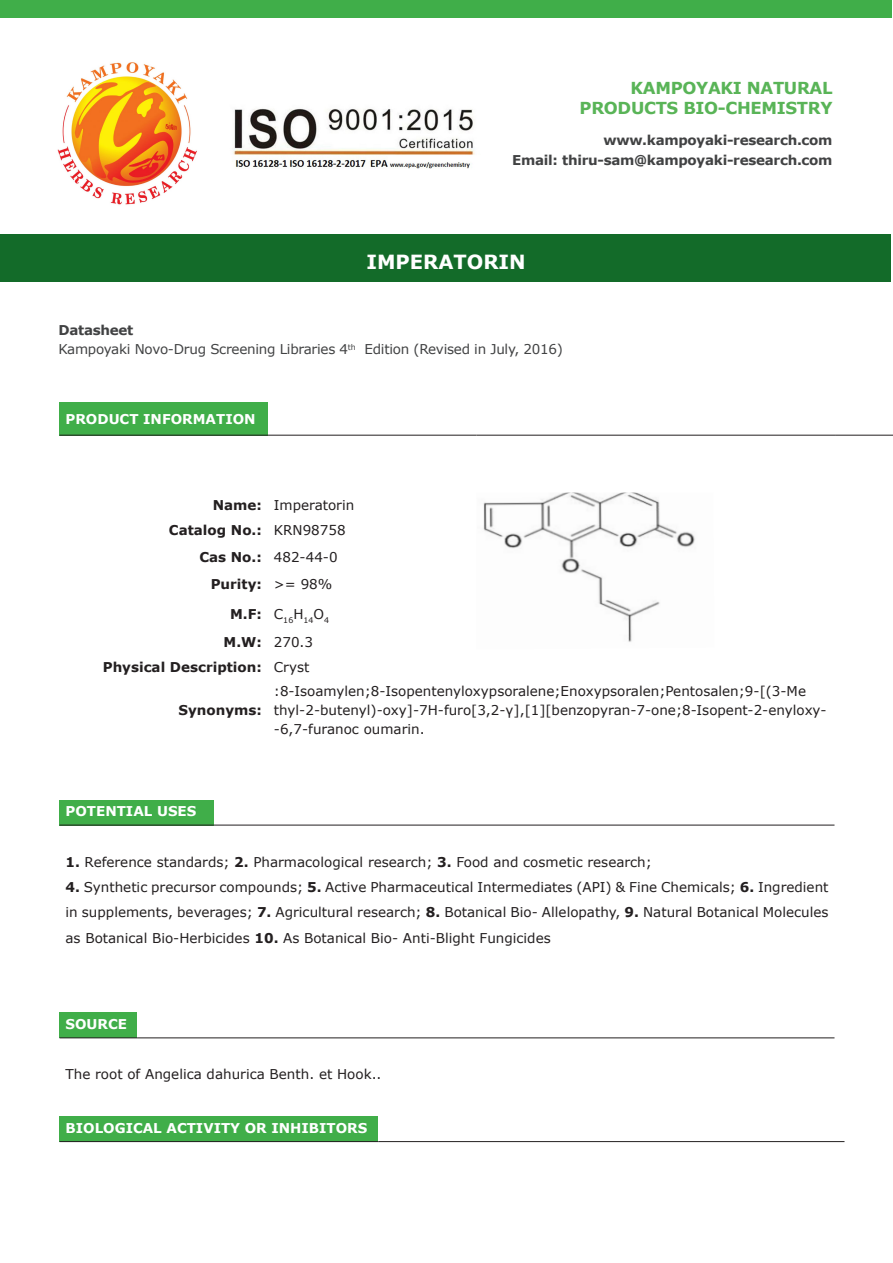
<style>
.page{position:relative;width:893px;height:1263px;background:#fff}
.page>*{position:absolute;margin:0;border:0;box-sizing:border-box;transform-origin:0 0}
.t1{font:700 19.5px "Verdana";color:#fff}
.t2{font:700 16.5px "Verdana";letter-spacing:-.02em;color:#59b457}
.t3{font:13.5px/19.2px "Verdana";color:#231f20}
.t4{font:700 13.5px "Verdana";letter-spacing:-.02em;color:#414243}
.t5{font:700 13.5px "Verdana";color:#fff}
.t6{font:700 13.5px "Verdana";color:#231f20}
.t7{font:13.5px "Verdana";letter-spacing:-.02em;color:#414243}
.t8{font:7.8px "Verdana";color:#231f20}
.s1{font-weight:700}
</style>
<div class="page">
<img style="left:232px;top:108px;width:243px;height:61px">
<img style="left:57px;top:62px;width:140px;height:143px">
<div style="left:0;top:0;width:892px;height:17px;background:#40ae49"></div>
<div style="left:0;top:235px;width:890px;height:47px;background:#136b29"></div>
<div style="left:60px;top:402px;width:208px;height:33px;background:#40ae49"></div>
<hr style="left:60px;top:435px;width:208px;height:1px;background:#231f20">
<hr style="left:268px;top:435px;width:208px;height:1px;background:#231f20">
<hr style="left:476px;top:435px;width:359px;height:1px;background:#231f20">
<hr style="left:835px;top:435px;width:58px;height:1px;background:#231f20">
<img style="left:483px;top:493px;width:212px;height:149px">
<div style="left:60px;top:800px;width:154px;height:25px;background:#40ae49"></div>
<hr style="left:60px;top:825px;width:154px;height:1px;background:#231f20">
<hr style="left:214px;top:825px;width:620px;height:1px;background:#231f20">
<div style="left:60px;top:1013px;width:77px;height:25px;background:#40ae49"></div>
<hr style="left:60px;top:1037px;width:77px;height:1px;background:#231f20">
<hr style="left:137px;top:1037px;width:697px;height:1px;background:#231f20">
<div style="left:60px;top:1116px;width:318px;height:25px;background:#40ae49"></div>
<hr style="left:60px;top:1141px;width:318px;height:1px;background:#231f20">
<hr style="left:378px;top:1141px;width:466px;height:1px;background:#231f20">
<p class="t2" style="left:631px;top:78px;width:203px">KAMPOYAKI NATURAL</p>
<p class="t2" style="left:580px;top:97px;width:254px">PRODUCTS BIO-CHEMISTRY</p>
<p class="t4" style="left:603px;top:132px;width:231px">www.kampoyaki-research.com</p>
<p class="t4" style="left:512px;top:151px;width:322px">Email: thiru-sam@kampoyaki-research.com</p>
<p class="t1" style="left:366px;top:249px;width:161px">IMPERATORIN</p>
<p class="t4" style="left:58px;top:321px;width:76px">Datasheet</p>
<p class="t7" style="left:58px;top:341px;width:506px">Kampoyaki Novo-Drug Screening Libraries 4<sup>th</sup> Edition (Revised in July, 2016)</p>
<p class="t5" style="left:66px;top:410px;width:192px">PRODUCT INFORMATION</p>
<p class="t6" style="left:213px;top:497px;width:51px">Name:</p>
<p class="t3" style="left:274px;top:496px;width:82px">Imperatorin</p>
<p class="t6" style="left:169px;top:522px;width:94px">Catalog No.:</p>
<p class="t3" style="left:274px;top:521px;width:73px">KRN98758</p>
<p class="t6" style="left:199px;top:548px;width:64px">Cas No.:</p>
<p class="t3" style="left:274px;top:547px;width:65px">482-44-0</p>
<p class="t6" style="left:211px;top:575px;width:53px">Purity:</p>
<p class="t3" style="left:274px;top:575px;width:60px">&gt;= 98%</p>
<p class="t6" style="left:230px;top:605px;width:33px">M.F:</p>
<p class="t8" style="left:274px;top:615px;width:57px"><sup>C</sup>16<sup>H</sup>14<sup>O</sup>4</p>
<p class="t6" style="left:224px;top:634px;width:40px">M.W:</p>
<p class="t3" style="left:274px;top:633px;width:41px">270.3</p>
<p class="t6" style="left:103px;top:658px;width:161px">Physical Description:</p>
<p class="t3" style="left:274px;top:658px;width:37px">Cryst</p>
<p class="t6" style="left:178px;top:701px;width:85px">Synonyms:</p>
<p class="t3" style="left:274px;top:681px;width:554px">:8-Isoamylen;8-Isopentenyloxypsoralene;Enoxypsoralen;Pentosalen;9-[(3-Me thyl-2-butenyl)-oxy]-7H-furo[3,2-γ],[1][benzopyran-7-one;8-Isopent-2-enyloxy--6,7-furanoc oumarin.</p>
<p class="t5" style="left:66px;top:803px;width:132px">POTENTIAL USES</p>
<p class="t3" style="left:66px;top:853px;width:588px"><span class="s1">1.</span> Reference standards; <span class="s1">2.</span> Pharmacological research; <span class="s1">3.</span> Food and cosmetic research;</p>
<p class="t3" style="left:66px;top:875px;width:764px;line-height:25.2px;text-align:justify"><span class="s1">4.</span> Synthetic precursor compounds; <span class="s1">5.</span> Active Pharmaceutical Intermediates (API) &amp; Fine Chemicals; <span class="s1">6.</span> Ingredient in supplements, beverages; <span class="s1">7.</span> Agricultural research; <span class="s1">8.</span> Botanical Bio- Allelopathy, <span class="s1">9.</span> Natural Botanical Molecules as Botanical Bio-Herbicides <span class="s1">10.</span> As Botanical Bio- Anti-Blight Fungicides</p>
<p class="t5" style="left:66px;top:1015px;width:63px">SOURCE</p>
<p class="t3" style="left:66px;top:1065px;width:317px">The root of Angelica dahurica Benth. et Hook..</p>
<p class="t5" style="left:66px;top:1119px;width:303px">BIOLOGICAL ACTIVITY OR INHIBITORS</p>
</div>
